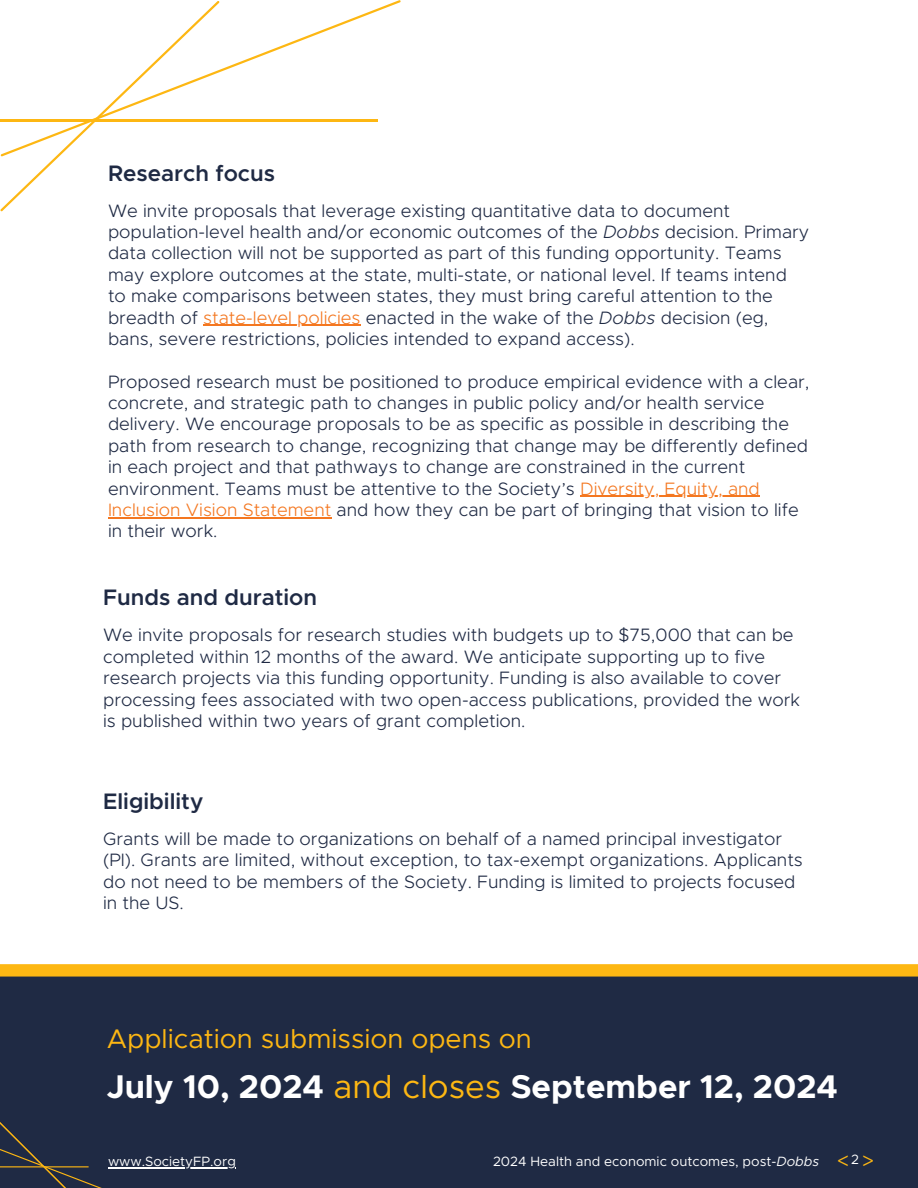
<style>
.page{position:relative;width:918px;height:1188px;background:#fff}
.page>*{position:absolute;margin:0;border:0;box-sizing:border-box;transform-origin:0 0}
.t1{font:700 33px "Metropolis";color:#fff}
.t2{font:27px "Metropolis";color:#fdb713}
.t3{font:600 22.5px "Metropolis";color:#1f2a44}
.t4{font:21px "Metropolis";color:#fcb713}
.t5{font:300 18px/21.3px "Metropolis";color:#1f2a44}
.t6{font:13.5px "Metropolis";color:#fff}
.s1{font-style:italic}
.s2{color:#f47720}
.s3{font-weight:400;color:#fdb713}
.s4{color:#fdb713}
</style>
<div class="page">
<svg style="left:0;top:119px;width:59px;height:92px"></svg>
<hr style="left:0;top:120px;width:377px;height:2px;background:#fdb713">
<svg style="left:1px;top:0;width:400px;height:157px"></svg>
<hr style="left:203px;top:325px;width:158px;height:1px;background:#f47720">
<hr style="left:580px;top:496px;width:180px;height:1px;background:#f47720">
<hr style="left:108px;top:517px;width:223px;height:1px;background:#f47720">
<div style="left:0;top:977px;width:918px;height:211px;background:#1f2a44"></div>
<svg style="left:0;top:1122px;width:102px;height:66px"></svg>
<div style="left:0;top:964px;width:918px;height:13px;background:#fdb713"></div>
<hr style="left:108px;top:1167px;width:128px;height:1px;background:#fff">
<h3 class="t3" style="left:108px;top:163px;width:169px">Research focus</h3>
<h3 class="t5" style="left:108px;top:201px;width:703px">We invite proposals that leverage existing quantitative data to document population-level health and/or economic outcomes of the <span class="s1">Dobbs</span> decision. Primary data collection will not be supported as part of this funding opportunity. Teams may explore outcomes at the state, multi-state, or national level. If teams intend<br>to make comparisons between states, they must bring careful attention to the breadth of <span class="s2">state-level policies</span> enacted in the wake of the <span class="s1">Dobbs</span> decision (eg,</h3>
<h4 class="t5" style="left:108px;top:329px;width:528px">bans, severe restrictions, policies intended to expand access).</h4>
<h4 class="t5" style="left:108px;top:372px;width:703px">Proposed research must be positioned to produce empirical evidence with a clear, concrete, and strategic path to changes in public policy and/or health service delivery. We encourage proposals to be as specific as possible in describing the path from research to change, recognizing that change may be differently defined in each project and that pathways to change are constrained in the current environment. Teams must be attentive to the Society’s <span class="s2">Diversity, Equity, and</span></h4>
<h4 class="t5" style="left:108px;top:500px;width:692px"><span class="s2">Inclusion Vision Statement</span> and how they can be part of bringing that vision to life in their work.</h4>
<h4 class="t3" style="left:103px;top:587px;width:216px">Funds and duration</h4>
<h3 class="t5" style="left:103px;top:625px;width:698px">We invite proposals for research studies with budgets up to $75,000 that can be completed within 12 months of the award. We anticipate supporting up to five research projects via this funding opportunity. Funding is also available to cover processing fees associated with two open-access publications, provided the work is published within two years of grant completion.</h3>
<h4 class="t3" style="left:103px;top:791px;width:102px">Eligibility</h4>
<h2 class="t5" style="left:103px;top:829px;width:701px">Grants will be made to organizations on behalf of a named principal investigator (PI). Grants are limited, without exception, to tax-exempt organizations. Applicants do not need to be members of the Society. Funding is limited to projects focused in the US.</h2>
<p class="t2" style="left:107px;top:1027px;width:427px">Application submission opens on</p>
<h1 class="t1" style="left:107px;top:1072px;width:733px">July 10, 2024 <span class="s3">and closes</span> September 12, 2024</h1>
<p class="t6" style="left:108px;top:1155px;width:129px">www.SocietyFP.org</p>
<p class="t6" style="left:493px;top:1155px;width:328px">2024 Health and economic outcomes, post-<span class="s1">Dobbs</span></p>
<p class="t4" style="left:837px;top:1152px;width:39px">&lt;<sup>2</sup><span class="s4">&gt;</span></p>
</div>
